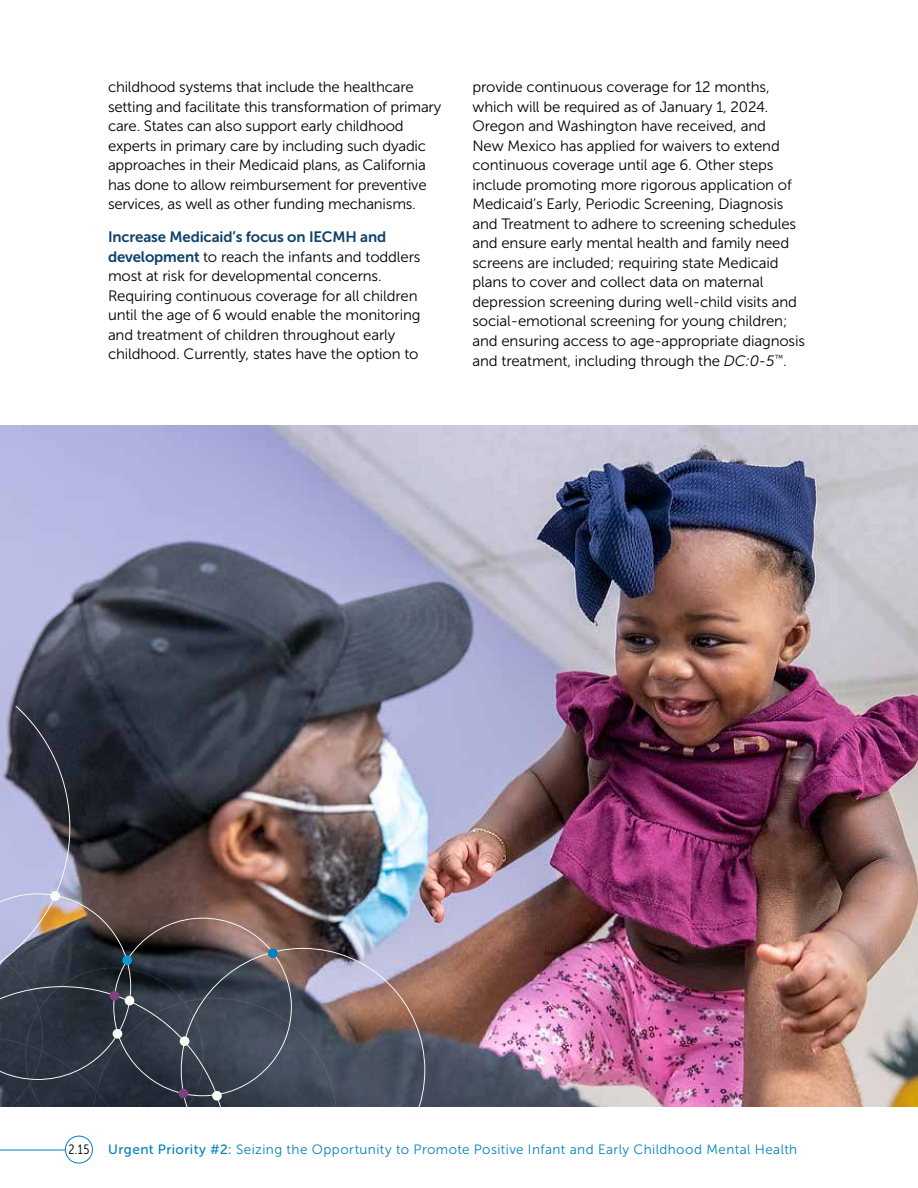
<style>
.page{position:relative;width:918px;height:1188px;background:#fff}
.page>*{position:absolute;margin:0;border:0;box-sizing:border-box;transform-origin:0 0}
.t1{font:15px/19.5px "Museo Sans 300";letter-spacing:-.01em;color:#000}
.t2{font:15px "Museo Sans 700";letter-spacing:-.01em;color:#0e416b}
.t3{font:13.5px "Museo Sans 300";letter-spacing:.03em;color:#0083bf}
.t4{font:13.5px "Museo Sans Cond 300";color:#000}
.s1{font-family:"Museo Sans 700";color:#0e416b}
.s2{font-style:italic}
.s3{font-family:"Museo Sans 500"}
</style>
<div class="page">
<div style="left:65px;top:1136px;width:28px;height:27px;border:1px solid #0083bf;border-radius:50%"></div>
<hr style="left:0;top:1150px;width:65px;height:1px;background:#0083bf">
<img style="left:0;top:426px;width:918px;height:681px">
<img style="left:0;top:706px;width:425px;height:411px">
<div style="left:212px;top:1091px;width:10px;height:10px;background:#f8fcf2;border-radius:50%"></div>
<div style="left:179px;top:1089px;width:9px;height:9px;background:#804182;border-radius:50%"></div>
<div style="left:180px;top:1036px;width:9px;height:10px;background:#f8fcf2;border-radius:50%"></div>
<div style="left:113px;top:1029px;width:9px;height:10px;background:#f8fcf2;border-radius:50%"></div>
<div style="left:110px;top:991px;width:9px;height:10px;background:#804182;border-radius:50%"></div>
<div style="left:122px;top:955px;width:10px;height:10px;background:#0999d6;border-radius:50%"></div>
<div style="left:50px;top:891px;width:10px;height:10px;background:#f8fcf2;border-radius:50%"></div>
<div style="left:125px;top:996px;width:9px;height:10px;background:#f8fcf2;border-radius:50%"></div>
<div style="left:268px;top:948px;width:10px;height:10px;background:#0282bf;border-radius:50%"></div>
<p class="t1" style="left:108px;top:77px;width:335px">childhood systems that include the healthcare setting and facilitate this transformation of primary care. States can also support early childhood experts in primary care by including such dyadic approaches in their Medicaid plans, as California has done to allow reimbursement for preventive services, as well as other funding mechanisms.</p>
<p class="t2" style="left:108px;top:229px;width:280px">Increase Medicaid’s focus on IECMH and</p>
<p class="t1" style="left:108px;top:247px;width:314px"><span class="s1">development</span> to reach the infants and toddlers most at risk for developmental concerns.<br>Requiring continuous coverage for all children until the age of 6 would enable the monitoring and treatment of children throughout early childhood. Currently, states have the option to</p>
<p class="t1" style="left:472px;top:77px;width:334px">provide continuous coverage for 12 months, which will be required as of January 1, 2024.<br>Oregon and Washington have received, and<br>New Mexico has applied for waivers to extend continuous coverage until age 6. Other steps include promoting more rigorous application of Medicaid’s Early, Periodic Screening, Diagnosis and Treatment to adhere to screening schedules and ensure early mental health and family need screens are included; requiring state Medicaid plans to cover and collect data on maternal depression screening during well-child visits and social-emotional screening for young children; and ensuring access to age-appropriate diagnosis and treatment, including through the <span class="s2">DC:0-5</span><sup>™</sup>.</p>
<p class="t4" style="left:68px;top:1142px;width:23px">2.15</p>
<p class="t3" style="left:108px;top:1142px;width:691px"><span class="s3">Urgent Priority #2:</span> Seizing the Opportunity to Promote Positive Infant and Early Childhood Mental Health</p>
</div>
